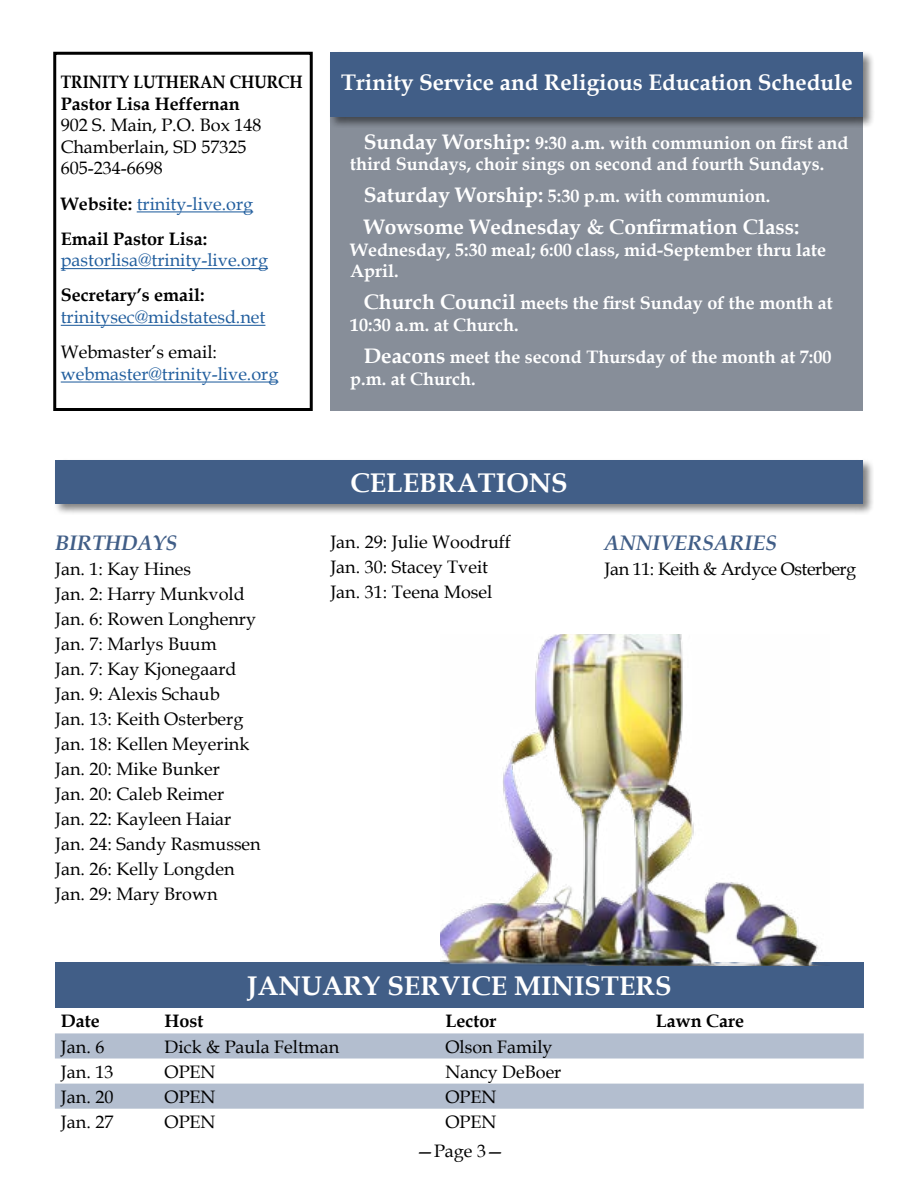
<style>
.page{position:relative;width:918px;height:1188px;background:#fff}
.page>*{position:absolute;margin:0;border:0;box-sizing:border-box;transform-origin:0 0}
.t1{font:700 27px "Book Antiqua";color:#fff}
.t2{font:700 22.5px "Book Antiqua";color:#fff}
.t3{font:700 21px "Book Antiqua";color:#fff}
.t4{font:italic 700 21px "Book Antiqua";color:#415e87}
.t5{font:18px/24.9px "Book Antiqua";color:#000}
.t6{font:700 18px/21.6px "Book Antiqua";color:#fff}
.t7{font:700 18px/35.1px "Book Antiqua";color:#000}
.t8{font:18px "Book Antiqua";color:#215e9e}
.t9{font:700 18px/21.6px "Book Antiqua";color:#000;scale:.88 1}
.t10{font:18px "Book Antiqua";letter-spacing:-.025em;color:#000}
.s1{font-weight:400;color:#215e9e}
.s2{font-size:21px}
</style>
<div class="page">
<hr style="left:137px;top:211px;width:116px;height:1px;background:#215e9e">
<hr style="left:61px;top:268px;width:207px;height:1px;background:#215e9e">
<hr style="left:61px;top:325px;width:204px;height:1px;background:#215e9e">
<hr style="left:61px;top:382px;width:217px;height:1px;background:#215e9e">
<div style="left:53px;top:52px;width:260px;height:359px;border:3px solid #000"></div>
<div style="left:331px;top:52px;width:532px;height:359px;background:#878e99"></div>
<div style="left:329px;top:50px;width:546px;height:78px;background:#000;opacity:.5"></div>
<div style="left:331px;top:52px;width:532px;height:65px;background:#415e87"></div>
<div style="left:53px;top:458px;width:821px;height:57px;background:#000;opacity:.5"></div>
<div style="left:56px;top:461px;width:807px;height:43px;background:#415e87"></div>
<div style="left:55px;top:962px;width:809px;height:46px;background:#415e87"></div>
<svg style="left:55px;top:1033px;width:809px;height:76px;fill:#b3becf"></svg>
<img style="left:441px;top:634px;width:381px;height:332px">
<p class="t9" style="left:61px;top:71px;width:276px">TRINITY LUTHERAN CHURCH<br>Pastor Lisa Heffernan</p>
<p class="t5" style="left:61px;top:114px;width:202px;line-height:21.6px">902 S. Main, P.O. Box 148<br>Chamberlain, SD 57325<br>605-234-6698</p>
<p class="t7" style="left:61px;top:186px;width:194px">Website: <span class="s1">trinity-live.org<br></span>Email Pastor Lisa:</p>
<p class="t8" style="left:61px;top:248px;width:209px">pastorlisa@trinity-live.org</p>
<p class="t7" style="left:61px;top:278px;width:145px">Secretary’s email:</p>
<p class="t8" style="left:61px;top:304px;width:206px">trinitysec@midstatesd.net</p>
<p class="t5" style="left:61px;top:339px;width:158px">Webmaster’s email:</p>
<p class="t8" style="left:61px;top:361px;width:219px">webmaster@trinity-live.org</p>
<p class="t2" style="left:341px;top:67px;width:513px">Trinity Service and Religious Education Schedule</p>
<p class="t6" style="left:350px;top:132px;width:500px;text-indent:13px"><span class="s2">Sunday Worship:</span> 9:30 a.m. with communion on first and third Sundays, choir sings on second and fourth Sundays.</p>
<p class="t6" style="left:364px;top:185px;width:408px"><span class="s2">Saturday Worship:</span> 5:30 p.m. with communion.</p>
<p class="t3" style="left:364px;top:213px;width:437px">Wowsome Wednesday &amp; Confirmation Class:</p>
<p class="t6" style="left:350px;top:239px;width:477px">Wednesday, 5:30 meal; 6:00 class, mid-September thru late<br>April.</p>
<p class="t6" style="left:350px;top:292px;width:484px;text-indent:13px"><span class="s2">Church Council</span> meets the first Sunday of the month at<br>10:30 a.m. at Church.</p>
<p class="t6" style="left:350px;top:346px;width:483px;text-indent:14px"><span class="s2">Deacons</span> meet the second Thursday of the month at 7:00 p.m. at Church.</p>
<p class="t4" style="left:55px;top:529px;width:124px">BIRTHDAYS</p>
<p class="t5" style="left:55px;top:556px;width:207px">Jan. 1: Kay Hines<br>Jan. 2: Harry Munkvold<br>Jan. 6: Rowen Longhenry<br>Jan. 7: Marlys Buum<br>Jan. 7: Kay Kjonegaard<br>Jan. 9: Alexis Schaub<br>Jan. 13: Keith Osterberg<br>Jan. 18: Kellen Meyerink<br>Jan. 20: Mike Bunker<br>Jan. 20: Caleb Reimer<br>Jan. 22: Kayleen Haiar<br>Jan. 24: Sandy Rasmussen<br>Jan. 26: Kelly Longden<br>Jan. 29: Mary Brown</p>
<h1 class="t1" style="left:350px;top:464px;width:219px">CELEBRATIONS</h1>
<p class="t5" style="left:330px;top:529px;width:182px">Jan. 29: Julie Woodruff<br>Jan. 30: Stacey Tveit<br>Jan. 31: Teena Mosel</p>
<p class="t4" style="left:605px;top:529px;width:174px">ANNIVERSARIES</p>
<p class="t10" style="left:605px;top:557px;width:253px">Jan 11: Keith &amp; Ardyce Osterberg</p>
<h1 class="t1" style="left:247px;top:968px;width:426px">JANUARY SERVICE MINISTERS</h1>
<p class="t7" style="left:61px;top:1004px;width:40px">Date</p>
<p class="t7" style="left:165px;top:1004px;width:40px">Host</p>
<p class="t7" style="left:445px;top:1004px;width:52px">Lector</p>
<p class="t7" style="left:656px;top:1004px;width:90px">Lawn Care</p>
<p class="t5" style="left:61px;top:1034px;width:45px">Jan. 6</p>
<p class="t5" style="left:165px;top:1034px;width:176px">Dick &amp; Paula Feltman</p>
<p class="t5" style="left:445px;top:1034px;width:109px">Olson Family</p>
<p class="t5" style="left:61px;top:1059px;width:54px">Jan. 13</p>
<p class="t5" style="left:165px;top:1059px;width:52px">OPEN</p>
<p class="t5" style="left:445px;top:1059px;width:118px">Nancy DeBoer</p>
<p class="t5" style="left:61px;top:1084px;width:54px">Jan. 20</p>
<p class="t5" style="left:165px;top:1084px;width:52px">OPEN</p>
<p class="t5" style="left:445px;top:1084px;width:52px">OPEN</p>
<p class="t5" style="left:61px;top:1109px;width:54px">Jan. 27</p>
<p class="t5" style="left:165px;top:1109px;width:52px">OPEN</p>
<p class="t5" style="left:445px;top:1109px;width:52px">OPEN</p>
<p class="t5" style="left:416px;top:1138px;width:90px">—Page 3—</p>
</div>
